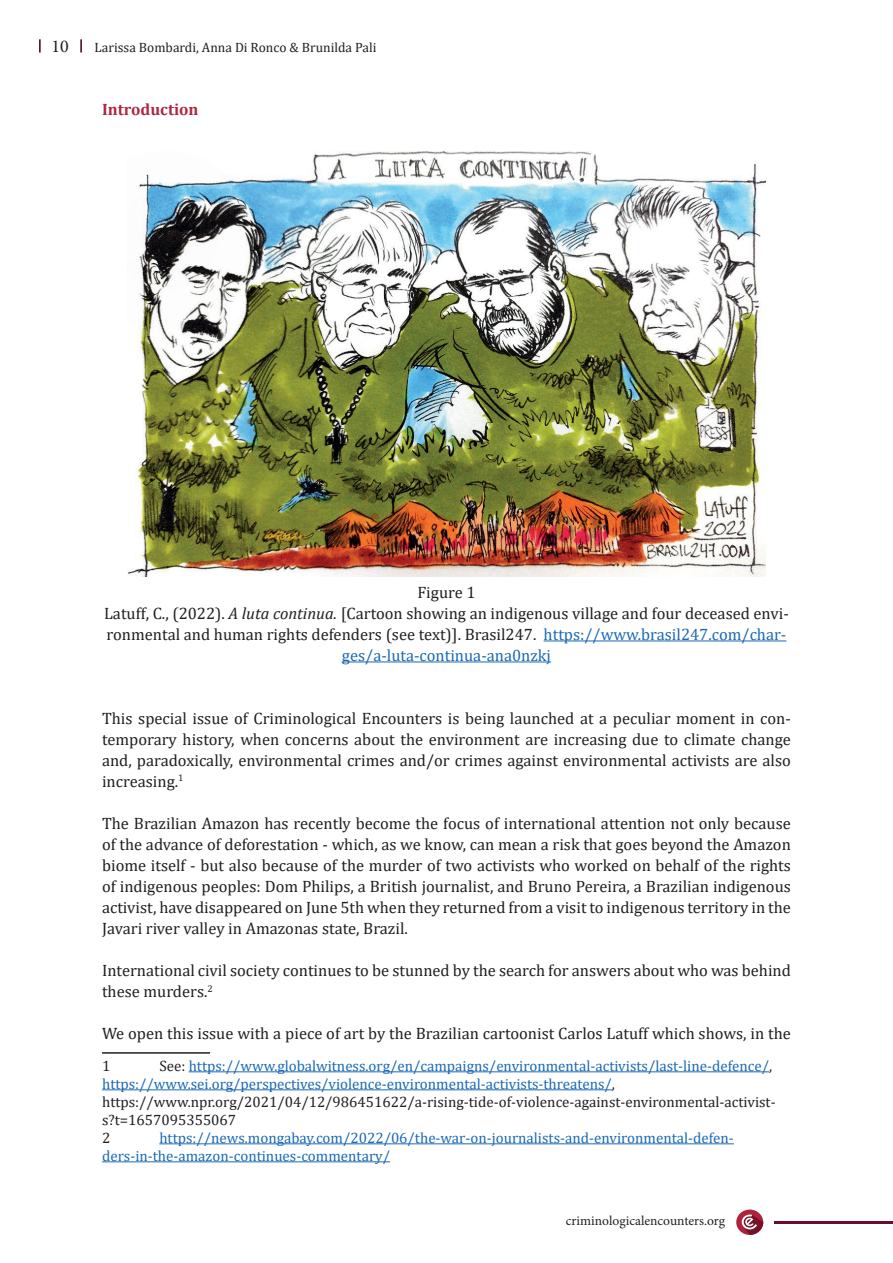
<style>
.page{position:relative;width:893px;height:1263px;background:#fff}
.page>*{position:absolute;margin:0;border:0;box-sizing:border-box;transform-origin:0 0}
.t1{font:18px "Minion Pro";color:#231f20}
.t2{font:16.5px/21px "Cambria";color:#231f20;text-align:justify}
.t3{font:700 16.5px "Cambria";color:#ac2944}
.t4{font:15px/18px "Cambria";color:#1b69b4}
.t5{font:15px "Cambria";color:#231f20}
.t6{font:13.5px "Cambria";color:#231f20}
.t7{font:13.5px "Minion Pro";color:#231f20}
.s1{font-style:italic}
.s2{color:#1b69b4}
.s3{color:#231f20}
</style>
<div class="page">
<svg style="left:80px;top:39px;width:2px;height:14px"></svg>
<svg style="left:39px;top:39px;width:2px;height:14px"></svg>
<hr style="left:775px;top:1221px;width:118px;height:3px;background:#6e0b2c">
<svg style="left:736px;top:1209px;width:28px;height:26px"></svg>
<svg style="left:742px;top:1214px;width:21px;height:21px"></svg>
<hr style="left:544px;top:640px;width:242px;height:1px;background:#1b69b4">
<hr style="left:342px;top:661px;width:209px;height:1px;background:#1b69b4">
<img style="left:128px;top:150px;width:637px;height:427px">
<hr style="left:102px;top:1052px;width:108px;height:2px;background:#231f20">
<hr style="left:189px;top:1071px;width:580px;height:1px;background:#1b69b4">
<hr style="left:102px;top:1089px;width:510px;height:1px;background:#1b69b4">
<hr style="left:159px;top:1143px;width:575px;height:1px;background:#1b69b4">
<hr style="left:102px;top:1161px;width:288px;height:1px;background:#1b69b4">
<p class="t1" style="left:52px;top:35px;width:19px">10</p>
<p class="t6" style="left:95px;top:39px;width:283px">Larissa Bombardi, Anna Di Ronco &amp; Brunilda Pali</p>
<p class="t3" style="left:102px;top:98px;width:98px">Introduction</p>
<p class="t2" style="left:104px;top:582px;width:686px;text-align:center">Figure 1<br>Latuff, C., (2022). <span class="s1">A luta continua.</span> [Cartoon showing an indigenous village and four deceased envi&shy;ronmental and human rights defenders (see text)]. Brasil247. <span class="s2">https://www.brasil247.com/char&shy;ges/a-luta-continua-ana0nzkj</span></p>
<p class="t2" style="left:102px;top:708px;width:690px">This special issue of Criminological Encounters is being launched at a peculiar moment in con&shy;temporary history, when concerns about the environment are increasing due to climate change and, paradoxically, environmental crimes and/or crimes against environmental activists are also increasing.<sup>1</sup></p>
<p class="t2" style="left:102px;top:813px;width:690px">The Brazilian Amazon has recently become the focus of international attention not only because of the advance of deforestation - which, as we know, can mean a risk that goes beyond the Amazon biome itself - but also because of the murder of two activists who worked on behalf of the rights of indigenous peoples: Dom Philips, a British journalist, and Bruno Pereira, a Brazilian indigenous activist, have disappeared on June 5th when they returned from a visit to indigenous territory in the Javari river valley in Amazonas state, Brazil.</p>
<p class="t2" style="left:102px;top:960px;width:690px">International civil society continues to be stunned by the search for answers about who was behind these murders.<sup>2</sup></p>
<p class="t2" style="left:102px;top:1023px;width:690px">We open this issue with a piece of art by the Brazilian cartoonist Carlos Latuff which shows, in the</p>
<p class="t5" style="left:102px;top:1057px;width:10px">1</p>
<p class="t4" style="left:102px;top:1057px;width:675px;text-indent:57px"><span class="s3">See:</span> https://www.globalwitness.org/en/campaigns/environmental-activists/last-line-defence/<span class="s3">, </span>https://www.sei.org/perspectives/violence-environmental-activists-threatens/<span class="s3">, https://www.npr.org/2021/04/12/986451622/a-rising-tide-of-violence-against-environmental-activist&shy;s?t=1657095355067<br>2</span></p>
<p class="t4" style="left:102px;top:1129px;width:633px;text-indent:57px">https://news.mongabay.com/2022/06/the-war-on-journalists-and-environmental-defen&shy;ders-in-the-amazon-continues-commentary/</p>
<p class="t7" style="left:566px;top:1211px;width:161px">criminologicalencounters.org</p>
</div>
